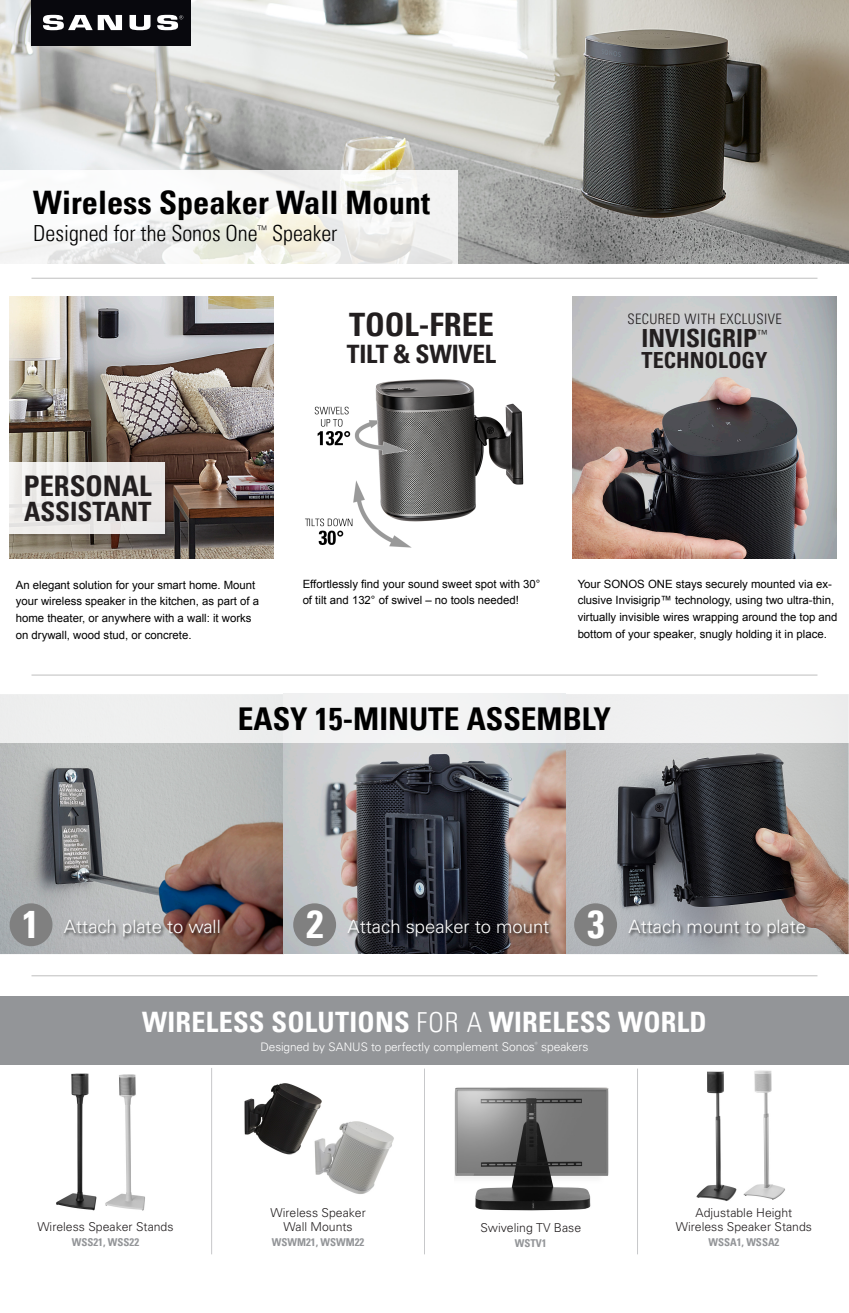
<style>
.page{position:relative;width:849px;height:1313px;background:#fff}
.page>*{position:absolute;margin:0;border:0;box-sizing:border-box;transform-origin:0 0}
.t1{font:700 condensed 38.5px "Univers LT Pro";color:#fff}
.t2{font:700 condensed 32.38px "Univers LT Pro";color:#000}
.t3{font:700 condensed 32.2px "Univers LT Pro";color:#231f20}
.t4{font:700 condensed 31.41px "Univers LT Pro";color:#000}
.t5{font:700 condensed 28.35px "Univers LT Pro";color:#231f20}
.t6{font:700 condensed 28.18px "Univers LT Pro";letter-spacing:.01em;color:#fff}
.t7{font:700 condensed 26.69px "Univers LT Pro";color:#231f20}
.t8{font:700 condensed 25.38px "Univers LT Pro";letter-spacing:-.01em;color:#231f20}
.t9{font:700 condensed 25.03px "Univers LT Pro";color:#231f20}
.t10{font:300 condensed 22.22px "Univers LT Pro";color:#000}
.t11{font:700 condensed 22.22px "Univers LT Pro";color:#231f20}
.t12{font:300 18.38px "Univers LT Pro 45";color:#fff}
.t13{font:300 condensed 14.44px "Univers LT Pro";letter-spacing:.03em;color:#231f20}
.t14{font:300 12.25px/14.9px "Univers";color:#231f20;text-align:center}
.t15{font:300 11.81px "Univers LT Pro 45";letter-spacing:-.01em;color:#fff}
.t16{font:11.38px/16.6px "Arial";color:#000}
.t17{font:300 11.29px "Univers LT Pro 45";color:#231f20}
.t18{font:700 condensed 10.85px "Univers LT Pro";color:#939598}
.s1{font-weight:300;font-size:27.56px}
.s2{font-size:12.08px}
</style>
<div class="page">
<img style="left:10px;top:296px;width:264px;height:263px">
<div style="left:10px;top:462px;width:157px;height:74px;background:#231f20;opacity:.25"></div>
<div style="left:10px;top:463px;width:155px;height:71px;background:#eae8e7"></div>
<img style="left:0;top:0;width:849px;height:263px">
<div style="left:32px;top:0;width:159px;height:46px;background:#08080d"></div>
<svg style="left:43px;top:15px;width:79px;height:15px"></svg>
<svg style="left:129px;top:15px;width:21px;height:15px"></svg>
<svg style="left:157px;top:15px;width:26px;height:15px"></svg>
<hr style="left:32px;top:278px;width:785px;height:1px;background:#bfbfbf">
<hr style="left:32px;top:975px;width:785px;height:1px;background:#bfbfbf">
<img style="left:572px;top:296px;width:264px;height:263px">
<img style="left:305px;top:379px;width:219px;height:169px">
<hr style="left:32px;top:674px;width:785px;height:1px;background:#bfbfbf">
<svg style="left:0;top:171px;width:458px;height:93px;fill:#f6f5f4"></svg>
<img style="left:0;top:743px;width:848px;height:211px">
<div style="left:0;top:693px;width:849px;height:50px;background:#eff0f0"></div>
<div style="left:63px;top:918px;width:161px;height:22px;background:#000;opacity:.75"></div>
<div style="left:347px;top:918px;width:206px;height:22px;background:#000;opacity:.75"></div>
<div style="left:628px;top:919px;width:182px;height:22px;background:#000;opacity:.75"></div>
<div style="left:10px;top:903px;width:42px;height:43px;background:#808080;border-radius:50%"></div>
<div style="left:293px;top:903px;width:43px;height:43px;background:#808080;border-radius:50%"></div>
<div style="left:574px;top:903px;width:43px;height:43px;background:#808080;border-radius:50%"></div>
<div style="left:0;top:996px;width:849px;height:68px;background:#939598"></div>
<hr style="left:211px;top:1068px;width:1px;height:186px;background:#c7c8ca">
<hr style="left:424px;top:1068px;width:1px;height:186px;background:#c7c8ca">
<img style="left:56px;top:1073px;width:41px;height:138px">
<img style="left:105px;top:1074px;width:40px;height:137px">
<img style="left:244px;top:1083px;width:78px;height:72px">
<img style="left:312px;top:1120px;width:82px;height:74px">
<img style="left:696px;top:1071px;width:41px;height:130px">
<img style="left:743px;top:1070px;width:42px;height:130px">
<hr style="left:637px;top:1068px;width:1px;height:186px;background:#c7c8ca">
<img style="left:454px;top:1087px;width:154px;height:124px">
<p class="t2" style="left:33px;top:182px;width:398px">Wireless Speaker Wall Mount</p>
<p class="t10" style="left:33px;top:218px;width:306px">Designed for the Sonos One<sup>™</sup> Speaker</p>
<h3 class="t5" style="left:24px;top:469px;width:129px">PERSONAL</h3>
<h3 class="t7" style="left:24px;top:495px;width:129px">ASSISTANT</h3>
<h3 class="t3" style="left:349px;top:305px;width:147px">TOOL-FREE</h3>
<h3 class="t8" style="left:347px;top:338px;width:151px">TILT &amp; SWIVEL</h3>
<p class="t13" style="left:627px;top:309px;width:156px">SECURED WITH EXCLUSIVE</p>
<h3 class="t9" style="left:641px;top:323px;width:117px">INVISIGRIP</h3>
<p class="t17" style="left:757px;top:327px;width:12px">™</p>
<h3 class="t11" style="left:641px;top:347px;width:127px">TECHNOLOGY</h3>
<p class="t16" style="left:303px;top:575px;width:239px">Effortlessly find your sound sweet spot with 30° of tilt and 132° of swivel – no tools needed!</p>
<p class="t16" style="left:16px;top:576px;width:245px">An elegant solution for your smart home. Mount your wireless speaker in the kitchen, as part of a home theater, or anywhere with a wall: it works on drywall, wood stud, or concrete.</p>
<p class="t16" style="left:578px;top:575px;width:261px">Your SONOS ONE stays securely mounted via ex&shy;clusive Invisigrip™ technology, using two ultra-thin, virtually invisible wires wrapping around the top and bottom of your speaker, snugly holding it in place.</p>
<p class="t4" style="left:238px;top:699px;width:375px">EASY 15-MINUTE ASSEMBLY</p>
<p class="t1" style="left:22px;top:901px;width:19px">1</p>
<p class="t12" style="left:64px;top:914px;width:158px">Attach plate to wall</p>
<p class="t1" style="left:306px;top:901px;width:19px">2</p>
<p class="t12" style="left:347px;top:914px;width:203px">Attach speaker to mount</p>
<p class="t1" style="left:587px;top:901px;width:19px">3</p>
<p class="t12" style="left:628px;top:914px;width:179px">Attach mount to plate</p>
<h3 class="t6" style="left:142px;top:1005px;width:566px">WIRELESS SOLUTIONS <span class="s1">FOR A</span> WIRELESS WORLD</h3>
<p class="t15" style="left:260px;top:1038px;width:329px">Designed by SANUS to perfectly complement <span class="s2">Sonos</span><sup>®</sup> <span class="s2">speakers</span></p>
<p class="t14" style="left:37px;top:1219px;width:138px">Wireless Speaker Stands</p>
<p class="t18" style="left:72px;top:1235px;width:69px">WSS21, WSS22</p>
<p class="t14" style="left:270px;top:1204px;width:97px">Wireless Speaker<br>Wall Mounts</p>
<p class="t18" style="left:272px;top:1235px;width:94px">WSWM21, WSWM22</p>
<p class="t14" style="left:480px;top:1219px;width:102px">Swiveling TV Base</p>
<p class="t18" style="left:515px;top:1236px;width:33px">WSTV1</p>
<p class="t14" style="left:676px;top:1204px;width:138px">Adjustable Height<br>Wireless Speaker Stands</p>
<p class="t18" style="left:708px;top:1235px;width:72px">WSSA1, WSSA2</p>
</div>
